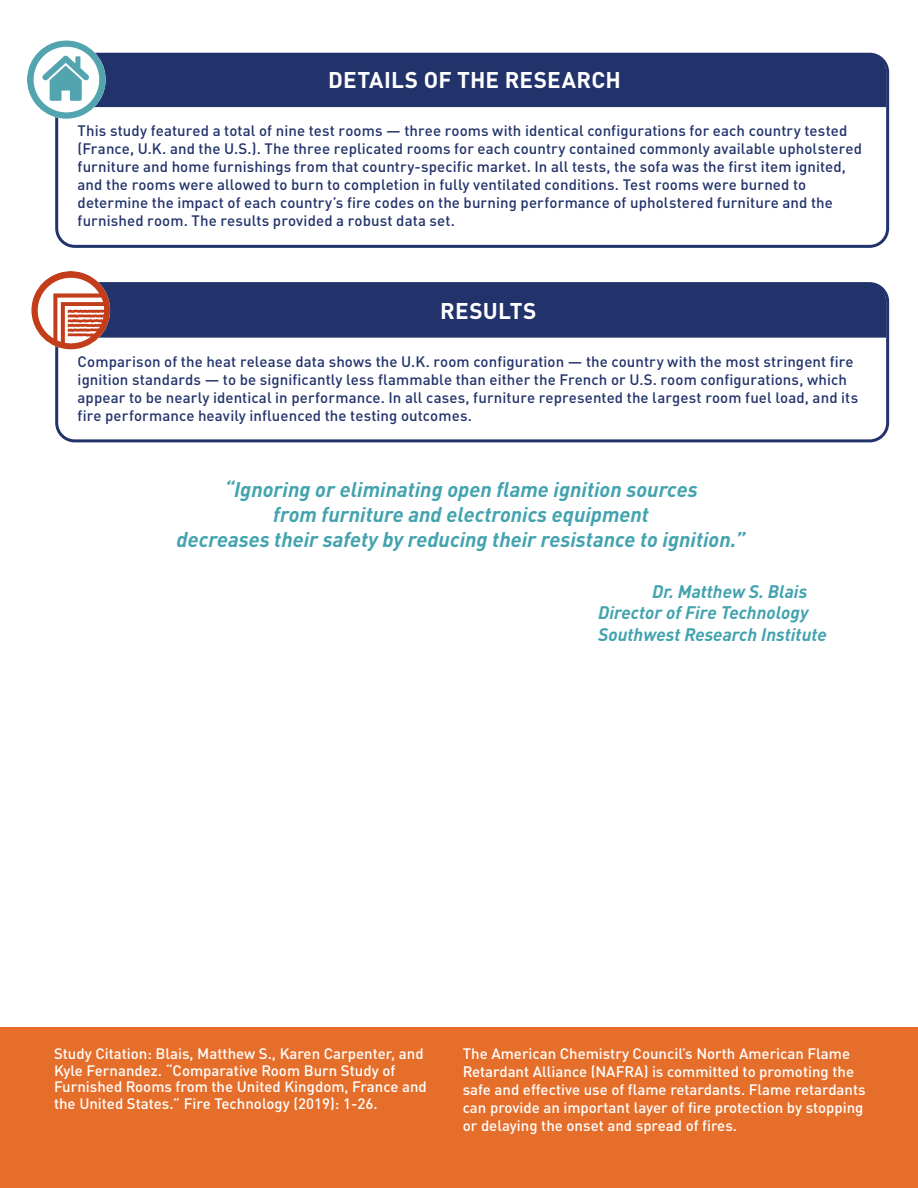
<style>
.page{position:relative;width:918px;height:1188px;background:#fff}
.page>*{position:absolute;margin:0;border:0;box-sizing:border-box;transform-origin:0 0}
.t1{font:700 22.5px "DINOT";letter-spacing:.01em;color:#fff}
.t2{font:italic 700 21px "DINOT";color:#42a3af}
.t3{font:italic 700 18px "DINOT";color:#42a3af}
.t4{font:500 15px/18px "DINOT";letter-spacing:.005em;color:#22336b}
.t5{font:500 15px/18px "DINOT";color:#fff}
</style>
<div class="page">
<div style="left:0;top:1028px;width:918px;height:160px;background:#e56e2a"></div>
<div style="left:55px;top:53px;width:834px;height:195px;border:3px solid #22336b;border-radius:18px"></div>
<div style="left:95px;top:53px;width:792px;height:55px;background:#22336b"></div>
<div style="left:55px;top:282px;width:834px;height:160px;border:3px solid #22336b;border-radius:18px"></div>
<div style="left:99px;top:282px;width:788px;height:56px;background:#22336b"></div>
<img style="left:27px;top:40px;width:79px;height:79px;border-radius:39px">
<img style="left:31px;top:271px;width:79px;height:78px;border-radius:39px">
<p class="t1" style="left:328px;top:65px;width:294px">DETAILS OF THE RESEARCH</p>
<p class="t4" style="left:78px;top:122px;width:786px">This study featured a total of nine test rooms — three rooms with identical configurations for each country tested (France, U.K. and the U.S.). The three replicated rooms for each country contained commonly available upholstered furniture and home furnishings from that country-specific market. In all tests, the sofa was the first item ignited, and the rooms were allowed to burn to completion in fully ventilated conditions. Test rooms were burned to determine the impact of each country’s fire codes on the burning performance of upholstered furniture and the furnished room. The results provided a robust data set.</p>
<p class="t1" style="left:440px;top:296px;width:98px">RESULTS</p>
<p class="t4" style="left:78px;top:353px;width:782px">Comparison of the heat release data shows the U.K. room configuration — the country with the most stringent fire ignition standards — to be significantly less flammable than either the French or U.S. room configurations, which appear to be nearly identical in performance. In all cases, furniture represented the largest room fuel load, and its fire performance heavily influenced the testing outcomes.</p>
<p class="t2" style="left:225px;top:476px;width:475px">“Ignoring or eliminating open flame ignition sources</p>
<p class="t2" style="left:273px;top:501px;width:377px">from furniture and electronics equipment</p>
<p class="t2" style="left:177px;top:526px;width:570px">decreases their safety by reducing their resistance to ignition.”</p>
<p class="t3" style="left:652px;top:580px;width:157px">Dr. Matthew S. Blais</p>
<p class="t3" style="left:598px;top:601px;width:212px">Director of Fire Technology</p>
<p class="t3" style="left:598px;top:623px;width:230px">Southwest Research Institute</p>
<p class="t5" style="left:54px;top:1045px;width:374px;line-height:16.5px">Study Citation: Blais, Matthew S., Karen Carpenter, and Kyle Fernandez. “Comparative Room Burn Study of Furnished Rooms from the United Kingdom, France and the United States.” Fire Technology (2019): 1-26.</p>
<p class="t5" style="left:463px;top:1044px;width:404px">The American Chemistry Council’s North American Flame Retardant Alliance (NAFRA) is committed to promoting the safe and effective use of flame retardants. Flame retardants can provide an important layer of fire protection by stopping or delaying the onset and spread of fires.</p>
</div>
